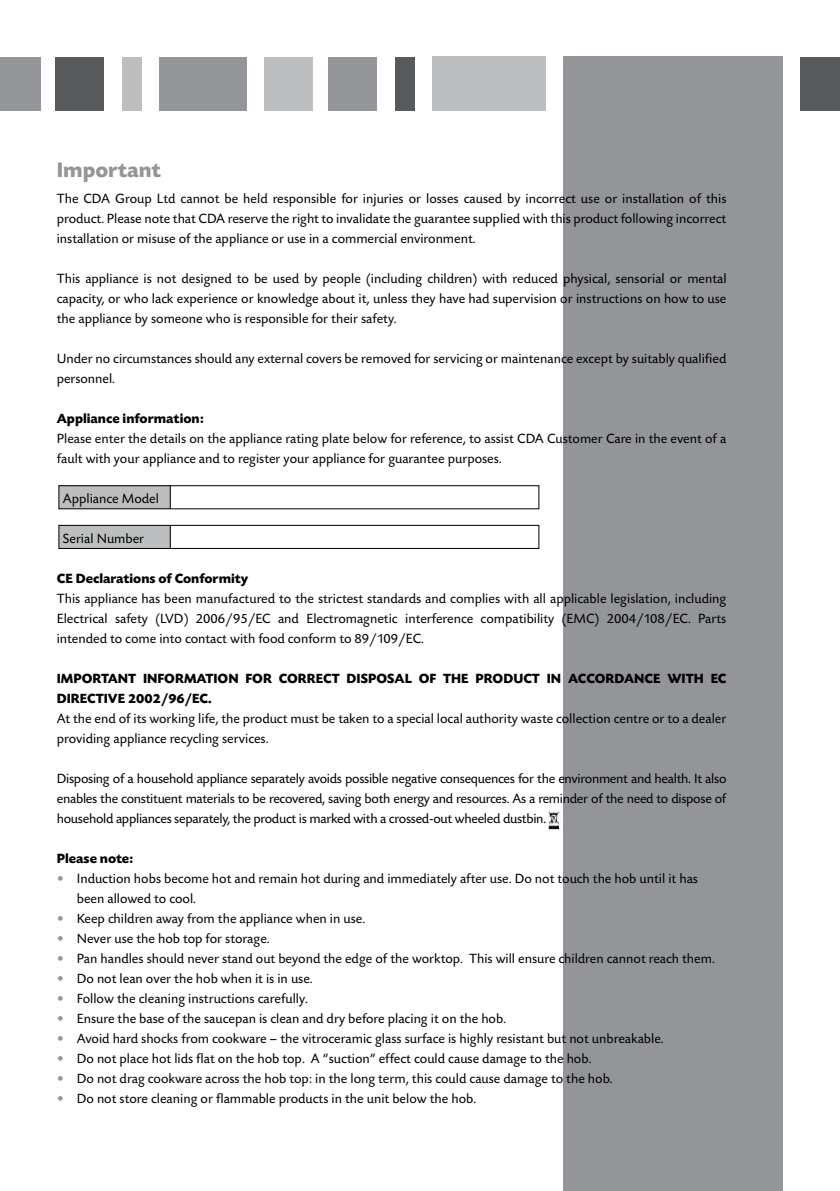
<style>
.page{position:relative;width:840px;height:1191px;background:#fff}
.page>*{position:absolute;margin:0;border:0;box-sizing:border-box;transform-origin:0 0}
.t1{font:700 22px "Today SB";color:#939598}
.t2{font:14px/20px "Today SB";color:#000;text-align:justify}
.t3{font:700 14px/20px "Today SB";color:#000}
.s1{color:#939598}
</style>
<div class="page">
<div style="left:800px;top:57px;width:39px;height:53px;background:#58595b"></div>
<div style="left:563px;top:57px;width:219px;height:1134px;background:#939598"></div>
<div style="left:394px;top:57px;width:20px;height:53px;background:#58595b"></div>
<div style="left:328px;top:57px;width:48px;height:53px;background:#939598"></div>
<div style="left:264px;top:57px;width:48px;height:53px;background:#bcbec0"></div>
<div style="left:159px;top:57px;width:88px;height:53px;background:#939598"></div>
<div style="left:122px;top:57px;width:19px;height:53px;background:#bcbec0"></div>
<div style="left:56px;top:57px;width:48px;height:53px;background:#58595b"></div>
<div style="left:0;top:57px;width:40px;height:53px;background:#939598"></div>
<div style="left:432px;top:57px;width:113px;height:54px;background:#bcbec0"></div>
<div style="left:59px;top:485px;width:111px;height:24px;background:#bcbec0"></div>
<div style="left:58px;top:485px;width:481px;height:24px;border:1px solid #000"></div>
<svg style="left:170px;top:485px;width:1px;height:23px"></svg>
<div style="left:59px;top:525px;width:111px;height:23px;background:#bcbec0"></div>
<div style="left:58px;top:525px;width:481px;height:24px;border:1px solid #000"></div>
<svg style="left:170px;top:525px;width:1px;height:23px"></svg>
<img style="left:547px;top:810px;width:13px;height:20px">
<h1 class="t1" style="left:57px;top:158px;width:106px">Important</h1>
<p class="t2" style="left:57px;top:189px;width:671px">The CDA Group Ltd cannot be held responsible for injuries or losses caused by incorrect use or installation of this product. Please note that CDA reserve the right to invalidate the guarantee supplied with this product following incorrect installation or misuse of the appliance or use in a commercial environment.</p>
<p class="t2" style="left:57px;top:269px;width:671px">This appliance is not designed to be used by people (including children) with reduced physical, sensorial or mental capacity, or who lack experience or knowledge about it, unless they have had supervision or instructions on how to use the appliance by someone who is responsible for their safety.</p>
<p class="t2" style="left:57px;top:349px;width:671px">Under no circumstances should any external covers be removed for servicing or maintenance except by suitably qualified personnel.</p>
<p class="t3" style="left:57px;top:408px;width:148px">Appliance information:</p>
<p class="t2" style="left:57px;top:429px;width:670px">Please enter the details on the appliance rating plate below for reference, to assist CDA Customer Care in the event of a fault with your appliance and to register your appliance for guarantee purposes.</p>
<p class="t2" style="left:63px;top:489px;width:97px">Appliance Model</p>
<p class="t2" style="left:63px;top:529px;width:83px">Serial Number</p>
<p class="t3" style="left:57px;top:568px;width:193px">CE Declarations of Conformity</p>
<p class="t2" style="left:57px;top:589px;width:670px">This appliance has been manufactured to the strictest standards and complies with all applicable legislation, including Electrical safety (LVD) 2006/95/EC and Electromagnetic interference compatibility (EMC) 2004/108/EC. Parts intended to come into contact with food conform to 89/109/EC.</p>
<p class="t3" style="left:57px;top:668px;width:671px">IMPORTANT INFORMATION FOR CORRECT DISPOSAL OF THE PRODUCT IN ACCORDANCE WITH EC<br>DIRECTIVE 2002/96/EC.</p>
<p class="t2" style="left:57px;top:709px;width:670px">At the end of its working life, the product must be taken to a special local authority waste collection centre or to a dealer providing appliance recycling services.</p>
<p class="t2" style="left:57px;top:769px;width:671px">Disposing of a household appliance separately avoids possible negative consequences for the environment and health. It also enables the constituent materials to be recovered, saving both energy and resources. As a reminder of the need to dispose of household appliances separately, the product is marked with a crossed-out wheeled dustbin.</p>
<p class="t3" style="left:57px;top:848px;width:78px">Please note:</p>
<p class="t2" style="left:77px;top:869px;width:622px;text-indent:-20px"><span class="s1">•</span> Induction hobs become hot and remain hot during and immediately after use. Do not touch the hob until it has been allowed to cool.</p>
<p class="t2" style="left:57px;top:909px;width:310px"><span class="s1">•</span> Keep children away from the appliance when in use.</p>
<p class="t2" style="left:57px;top:929px;width:214px"><span class="s1">•</span> Never use the hob top for storage.</p>
<p class="t2" style="left:57px;top:949px;width:659px"><span class="s1">•</span> Pan handles should never stand out beyond the edge of the worktop. This will ensure children cannot reach them.</p>
<p class="t2" style="left:57px;top:969px;width:257px"><span class="s1">•</span> Do not lean over the hob when it is in use.</p>
<p class="t2" style="left:57px;top:989px;width:252px"><span class="s1">•</span> Follow the cleaning instructions carefully.</p>
<p class="t2" style="left:57px;top:1009px;width:450px"><span class="s1">•</span> Ensure the base of the saucepan is clean and dry before placing it on the hob.</p>
<p class="t2" style="left:57px;top:1029px;width:608px"><span class="s1">•</span> Avoid hard shocks from cookware – the vitroceramic glass surface is highly resistant but not unbreakable.</p>
<p class="t2" style="left:57px;top:1049px;width:536px"><span class="s1">•</span> Do not place hot lids flat on the hob top. A “suction” effect could cause damage to the hob.</p>
<p class="t2" style="left:57px;top:1069px;width:557px"><span class="s1">•</span> Do not drag cookware across the hob top: in the long term, this could cause damage to the hob.</p>
<p class="t2" style="left:57px;top:1089px;width:421px"><span class="s1">•</span> Do not store cleaning or flammable products in the unit below the hob.</p>
</div>
